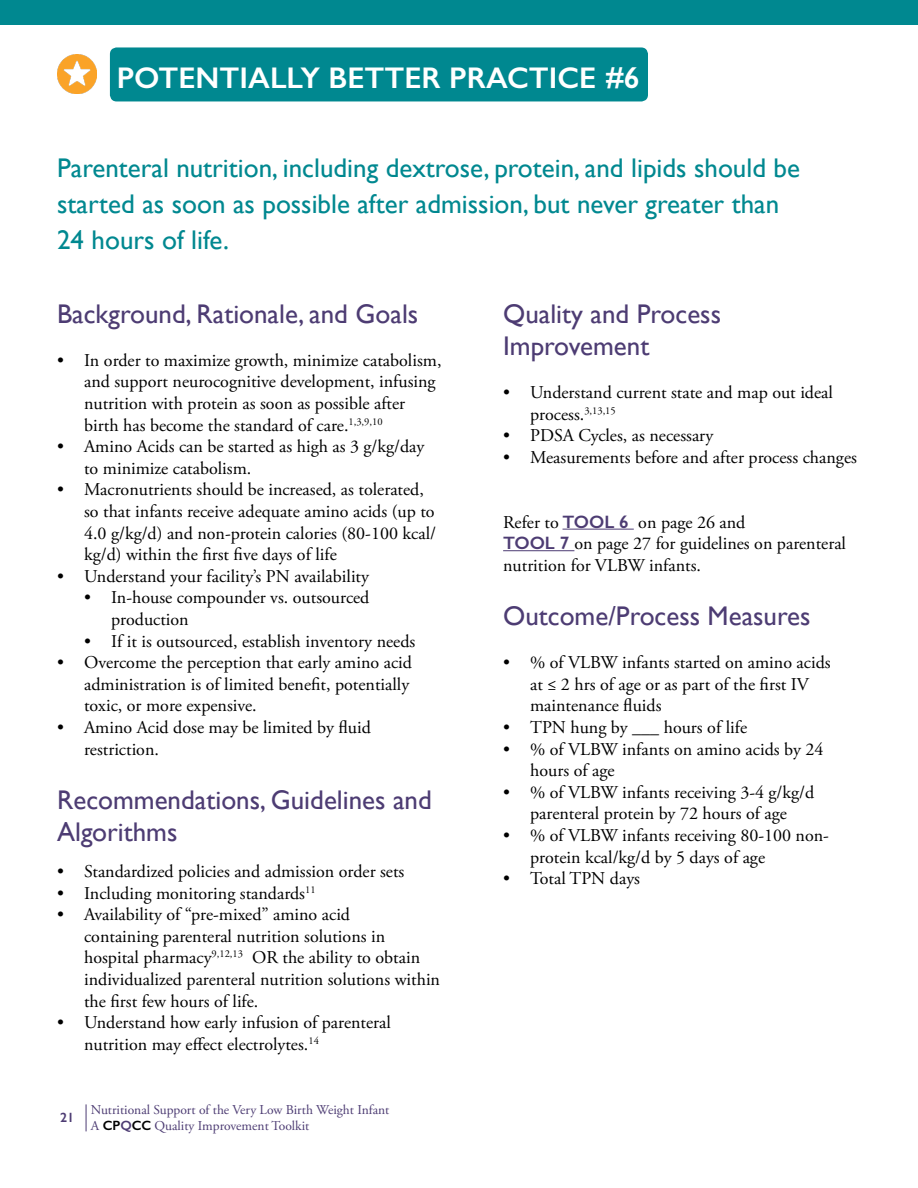
<style>
.page{position:relative;width:918px;height:1188px;background:#fff}
.page>*{position:absolute;margin:0;border:0;box-sizing:border-box;transform-origin:0 0}
.t1{font:600 30px "Gill Sans";color:#fff}
.t2{font:27px/36px "Gill Sans";color:#008890}
.t3{font:27px/32.4px "Gill Sans";color:#4d3c73}
.t4{font:18px/21.6px "Adobe Garamond Pro";color:#000}
.t5{font:13.5px/16.2px "Adobe Garamond Pro";color:#4d3c73}
.s1{font-family:"Gill Sans";font-weight:600}
.s2{font-family:"Gill Sans";font-weight:600;color:#000}
.s3{font-family:"Gill Sans";font-weight:600;color:#4d3c73}
</style>
<div class="page">
<svg style="left:86px;top:1104px;width:1px;height:27px"></svg>
<hr style="left:563px;top:529px;width:71px;height:1px;background:#4d3c73">
<hr style="left:503px;top:550px;width:71px;height:1px;background:#4d3c73">
<div style="left:0;top:0;width:918px;height:25px;background:#008890"></div>
<img style="left:57px;top:54px;width:40px;height:39px">
<div style="left:110px;top:47px;width:538px;height:54px;background:#008890;border-radius:7px"></div>
<h1 class="t1" style="left:117px;top:59px;width:524px">POTENTIALLY BETTER PRACTICE #6</h1>
<h2 class="t2" style="left:57px;top:149px;width:744px">Parenteral nutrition, including dextrose, protein, and lipids should be started as soon as possible after admission, but never greater than<br>24 hours of life.</h2>
<h2 class="t3" style="left:57px;top:297px;width:363px">Background, Rationale, and Goals</h2>
<p class="t4" style="left:84px;top:350px;width:359px;text-indent:-27px">• In order to maximize growth, minimize catabolism, and support neurocognitive development, infusing nutrition with protein as soon as possible after birth has become the standard of care.<sup>1,3,9,10</sup></p>
<p class="t4" style="left:84px;top:436px;width:342px;text-indent:-27px">• Amino Acids can be started as high as 3 g/kg/day to minimize catabolism.</p>
<p class="t4" style="left:84px;top:480px;width:353px;text-indent:-27px">• Macronutrients should be increased, as tolerated, so that infants receive adequate amino acids (up to 4.0 g/kg/d) and non-protein calories (80-100 kcal/ kg/d) within the first five days of life</p>
<p class="t4" style="left:57px;top:566px;width:313px">• Understand your facility’s PN availability</p>
<p class="t4" style="left:111px;top:588px;width:260px;text-indent:-27px">• In-house compounder vs. outsourced production</p>
<p class="t4" style="left:84px;top:631px;width:333px">• If it is outsourced, establish inventory needs</p>
<p class="t4" style="left:84px;top:652px;width:329px;text-indent:-27px">• Overcome the perception that early amino acid administration is of limited benefit, potentially toxic, or more expensive.</p>
<p class="t4" style="left:84px;top:717px;width:288px;text-indent:-27px">• Amino Acid dose may be limited by fluid restriction.</p>
<h2 class="t3" style="left:57px;top:783px;width:376px">Recommendations, Guidelines and<br>Algorithms</h2>
<p class="t4" style="left:57px;top:861px;width:349px">• Standardized policies and admission order sets</p>
<p class="t4" style="left:57px;top:883px;width:260px">• Including monitoring standards<sup>11</sup></p>
<p class="t4" style="left:84px;top:904px;width:357px;text-indent:-27px">• Availability of “pre-mixed” amino acid<br>containing parenteral nutrition solutions in hospital pharmacy<sup>9,12,13</sup> OR the ability to obtain individualized parenteral nutrition solutions within the first few hours of life.</p>
<p class="t4" style="left:84px;top:1012px;width:308px;text-indent:-27px">• Understand how early infusion of parenteral nutrition may effect electrolytes.<sup>14</sup></p>
<p class="t5" style="left:91px;top:1102px;width:300px;text-indent:-31px"><span class="s1">21</span> Nutritional Support of the Very Low Birth Weight Infant<br>A <span class="s2">CP</span><span class="s1">Q</span><span class="s2">CC</span> Quality Improvement Toolkit</p>
<h2 class="t3" style="left:503px;top:297px;width:219px">Quality and Process<br>Improvement</h2>
<p class="t4" style="left:530px;top:382px;width:304px;text-indent:-27px">• Understand current state and map out ideal process.<sup>3,13,15</sup></p>
<p class="t4" style="left:503px;top:426px;width:212px">• PDSA Cycles, as necessary</p>
<p class="t4" style="left:503px;top:447px;width:355px">• Measurements before and after process changes</p>
<p class="t4" style="left:503px;top:512px;width:344px">Refer to <span class="s3">TOOL 6</span> on page 26 and<br><span class="s3">TOOL 7</span> on page 27 for guidelines on parenteral nutrition for VLBW infants.</p>
<h2 class="t3" style="left:503px;top:599px;width:309px">Outcome/Process Measures</h2>
<p class="t4" style="left:530px;top:652px;width:302px;text-indent:-27px">• % of VLBW infants started on amino acids at ≤ 2 hrs of age or as part of the first IV maintenance fluids</p>
<p class="t4" style="left:503px;top:717px;width:246px">• TPN hung by ___ hours of life</p>
<p class="t4" style="left:530px;top:739px;width:295px;text-indent:-27px">• % of VLBW infants on amino acids by 24 hours of age</p>
<p class="t4" style="left:503px;top:782px;width:313px;text-align:center">• % of VLBW infants receiving 3-4 g/kg/d parenteral protein by 72 hours of age</p>
<p class="t4" style="left:530px;top:825px;width:300px;text-indent:-27px">• % of VLBW infants receiving 80-100 non&shy;protein kcal/kg/d by 5 days of age</p>
<p class="t4" style="left:503px;top:868px;width:138px">• Total TPN days</p>
</div>
